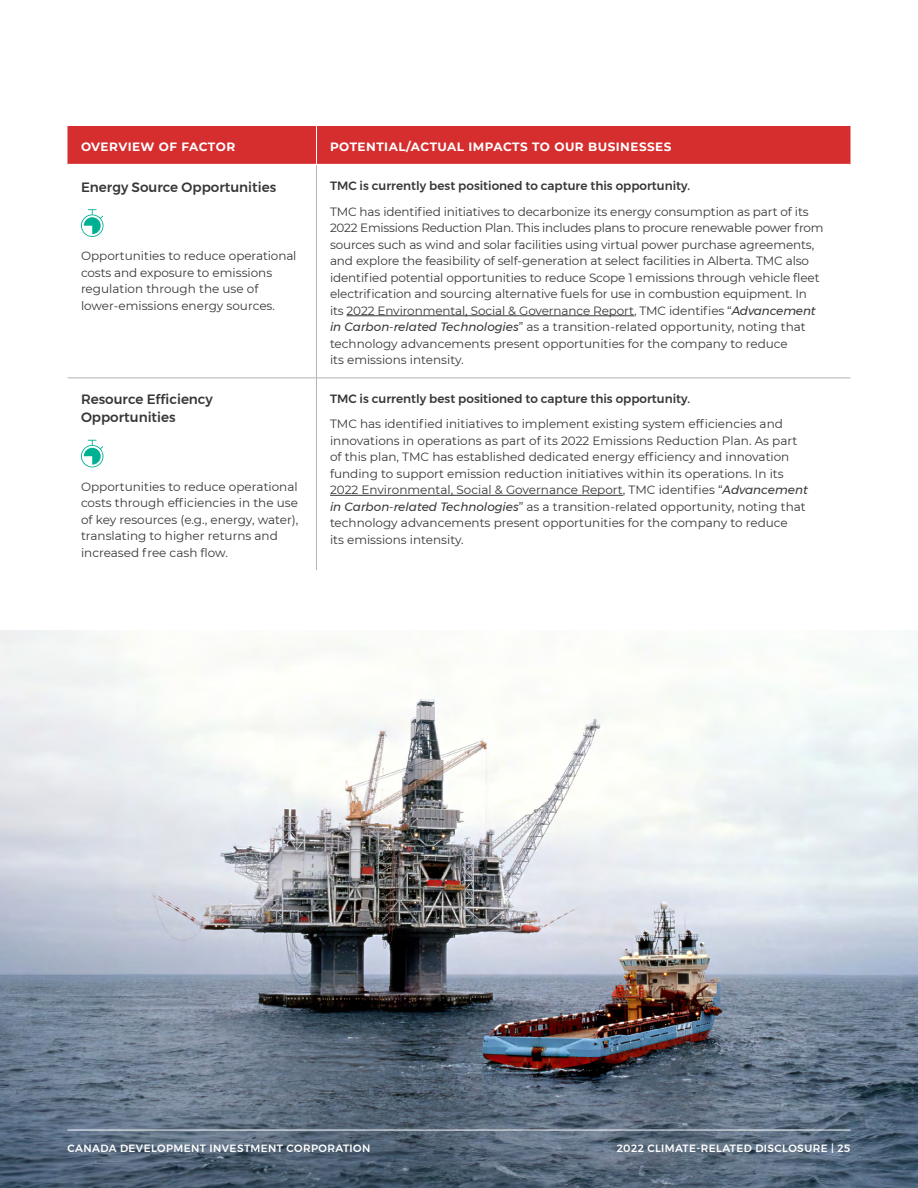
<style>
.page{position:relative;width:918px;height:1188px;background:#fff}
.page>*{position:absolute;margin:0;border:0;box-sizing:border-box;transform-origin:0 0}
.Table_-_Factor_Headers{font:500 13.5px/18px "Montserrat";color:#373738}
.Body_-_Small{font:12px/16.5px "Montserrat";color:#373738}
.Body_-_Small-2{font:500 12px "Montserrat";color:#373738}
.Table_-_Headers{font:700 12px "Montserrat";letter-spacing:.04em;color:#fff}
.t1{font:500 10.5px "Montserrat";letter-spacing:.04em;color:#fff}
.s1{font-style:italic}
</style>
<div class="page">
<img style="left:0;top:630px;width:918px;height:558px">
<div style="left:68px;top:126px;width:782px;height:38px;background:#d62d2f"></div>
<hr style="left:316px;top:165px;width:1px;height:213px;background:#b4b3b4">
<hr style="left:68px;top:378px;width:248px;height:1px;background:#b4b3b4">
<hr style="left:316px;top:378px;width:534px;height:1px;background:#b4b3b4">
<hr style="left:316px;top:378px;width:1px;height:192px;background:#b4b3b4">
<hr style="left:316px;top:126px;width:1px;height:38px;background:#fff">
<svg style="left:81px;top:209px;width:22px;height:28px"></svg>
<hr style="left:347px;top:315px;width:287px;height:1px;background:#373738">
<svg style="left:81px;top:440px;width:22px;height:27px"></svg>
<hr style="left:330px;top:495px;width:293px;height:1px;background:#373738">
<hr style="left:68px;top:1130px;width:782px;height:1px;background:#fff">
<p class="Table_-_Headers" style="left:81px;top:138px;width:156px">OVERVIEW OF FACTOR</p>
<p class="Table_-_Headers" style="left:330px;top:138px;width:343px">POTENTIAL/ACTUAL IMPACTS TO OUR BUSINESSES</p>
<p class="Table_-_Factor_Headers" style="left:81px;top:178px;width:197px">Energy Source Opportunities</p>
<p class="Body_-_Small-2" style="left:330px;top:177px;width:362px">TMC is currently best positioned to capture this opportunity.</p>
<p class="Body_-_Small" style="left:330px;top:203px;width:495px">TMC has identified initiatives to decarbonize its energy consumption as part of its 2022 Emissions Reduction Plan. This includes plans to procure renewable power from sources such as wind and solar facilities using virtual power purchase agreements, and explore the feasibility of self-generation at select facilities in Alberta. TMC also identified potential opportunities to reduce Scope 1 emissions through vehicle fleet electrification and sourcing alternative fuels for use in combustion equipment. In its 2022 Environmental, Social &amp; Governance Report, TMC identifies “<span class="s1">Advancement in Carbon-related Technologies</span>” as a transition‑related opportunity, noting that technology advancements present opportunities for the company to reduce<br>its emissions intensity.</p>
<p class="Body_-_Small" style="left:81px;top:247px;width:217px">Opportunities to reduce operational costs and exposure to emissions regulation through the use of lower‑emissions energy sources.</p>
<p class="Table_-_Factor_Headers" style="left:81px;top:391px;width:133px">Resource Efficiency<br>Opportunities</p>
<p class="Body_-_Small" style="left:81px;top:478px;width:219px">Opportunities to reduce operational costs through efficiencies in the use of key resources (e.g., energy, water), translating to higher returns and increased free cash flow.</p>
<p class="Body_-_Small-2" style="left:330px;top:389px;width:362px">TMC is currently best positioned to capture this opportunity.</p>
<p class="Body_-_Small" style="left:330px;top:415px;width:479px">TMC has identified initiatives to implement existing system efficiencies and innovations in operations as part of its 2022 Emissions Reduction Plan. As part of this plan, TMC has established dedicated energy efficiency and innovation funding to support emission reduction initiatives within its operations. In its 2022 Environmental, Social &amp; Governance Report, TMC identifies “<span class="s1">Advancement in Carbon-related Technologies</span>” as a transition‑related opportunity, noting that technology advancements present opportunities for the company to reduce<br>its emissions intensity.</p>
<p class="t1" style="left:68px;top:1140px;width:304px">CANADA DEVELOPMENT INVESTMENT CORPORATION</p>
<p class="t1" style="left:617px;top:1140px;width:235px">2022 CLIMATE-RELATED DISCLOSURE | 25</p>
</div>
